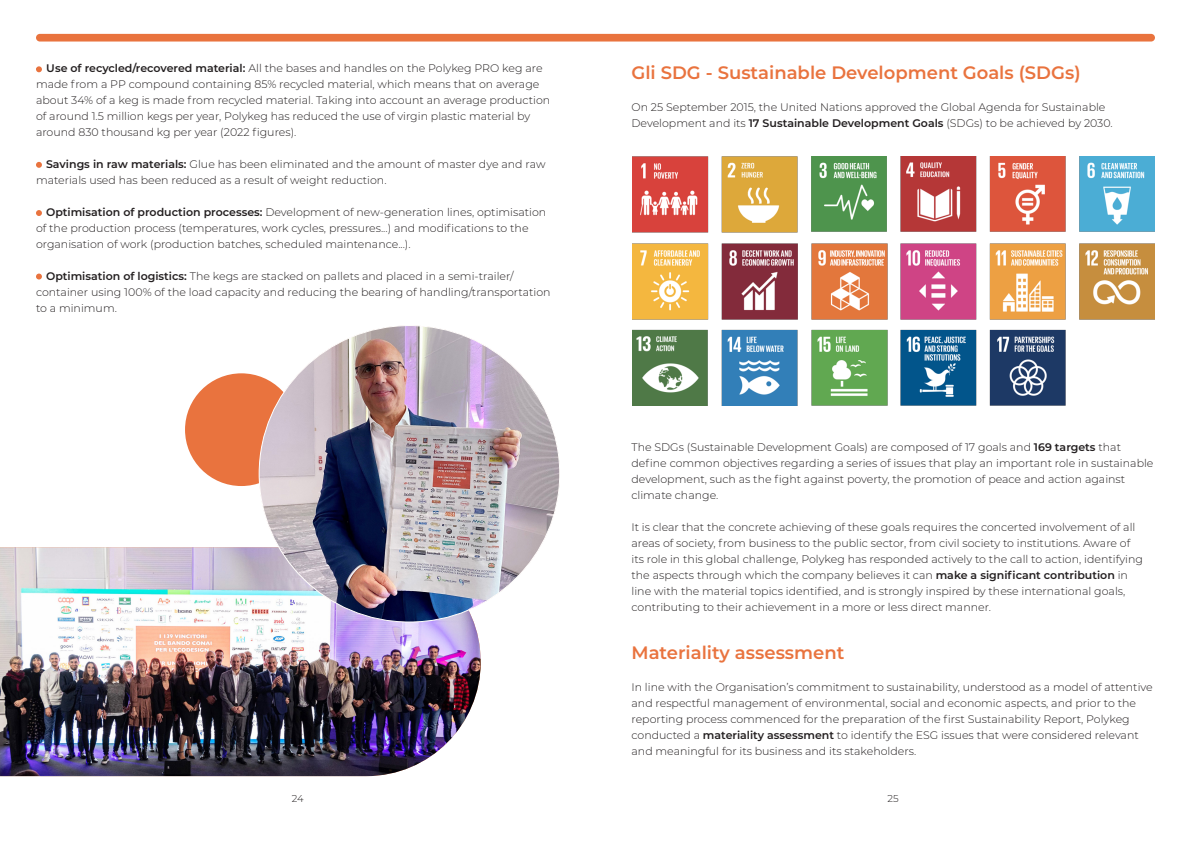
<style>
.page{position:relative;width:1191px;height:842px;background:#fff}
.page>*{position:absolute;margin:0;border:0;box-sizing:border-box;transform-origin:0 0}
.t1{font:600 18px "Montserrat";color:#e9733e}
.t2{font:300 11px/16px "Montserrat";color:#231f20}
.t3{font:300 10px "Montserrat";color:#231f20}
.s1{font-weight:600}
</style>
<div class="page">
<div style="left:36px;top:34px;width:1119px;height:8px;background:#e9733e;border-radius:4px"></div>
<img style="left:632px;top:156px;width:523px;height:250px">
<img style="left:0;top:547px;width:481px;height:229px">
<div style="left:185px;top:373px;width:113px;height:113px;background:#e9733e;border-radius:50%"></div>
<img style="left:259px;top:327px;width:301px;height:295px">
<svg style="left:36px;top:66px;width:6px;height:6px"></svg>
<svg style="left:36px;top:162px;width:6px;height:6px"></svg>
<svg style="left:36px;top:210px;width:6px;height:6px"></svg>
<svg style="left:36px;top:274px;width:6px;height:5px"></svg>
<p class="t2" style="left:36px;top:60px;width:516px"><span class="s1">- Use of recycled/recovered material:</span> All the bases and handles on the Polykeg PRO keg are made from a PP compound containing 85% recycled material, which means that on average about 34% of a keg is made from recycled material. Taking into account an average production of around 1.5 million kegs per year, Polykeg has reduced the use of virgin plastic material by around 830 thousand kg per year (2022 figures).</p>
<p class="t2" style="left:36px;top:156px;width:511px">- <span class="s1">Savings in raw materials:</span> Glue has been eliminated and the amount of master dye and raw materials used has been reduced as a result of weight reduction.</p>
<p class="t2" style="left:36px;top:204px;width:512px">- <span class="s1">Optimisation of production processes:</span> Development of new-generation lines, optimisation of the production process (temperatures, work cycles, pressures...) and modifications to the organisation of work (production batches, scheduled maintenance...).</p>
<p class="t2" style="left:36px;top:268px;width:516px">- <span class="s1">Optimisation of logistics:</span> The kegs are stacked on pallets and placed in a semi-trailer/ container using 100% of the load capacity and reducing the bearing of handling/transportation to a minimum.</p>
<p class="t3" style="left:292px;top:792px;width:13px">24</p>
<p class="t1" style="left:631px;top:60px;width:450px">Gli SDG - Sustainable Development Goals (SDGs)</p>
<p class="t2" style="left:631px;top:99px;width:483px">On 25 September 2015, the United Nations approved the Global Agenda for Sustainable<br>Development and its <span class="s1">17 Sustainable Development Goals</span> (SDGs) to be achieved by 2030.</p>
<p class="t2" style="left:631px;top:438px;width:523px">The SDGs (Sustainable Development Goals) are composed of 17 goals and <span class="s1">169 targets</span> that define common objectives regarding a series of issues that play an important role in sustainable development, such as the fight against poverty, the promotion of peace and action against climate change.</p>
<p class="t2" style="left:631px;top:518px;width:513px">It is clear that the concrete achieving of these goals requires the concerted involvement of all areas of society, from business to the public sector, from civil society to institutions. Aware of its role in this global challenge, Polykeg has responded actively to the call to action, identifying the aspects through which the company believes it can <span class="s1">make a significant contribution</span> in line with the material topics identified, and is strongly inspired by these international goals, contributing to their achievement in a more or less direct manner.</p>
<p class="t1" style="left:631px;top:639px;width:214px">Materiality assessment</p>
<p class="t2" style="left:631px;top:678px;width:523px">In line with the Organisation’s commitment to sustainability, understood as a model of attentive and respectful management of environmental, social and economic aspects, and prior to the reporting process commenced for the preparation of the first Sustainability Report, Polykeg conducted a <span class="s1">materiality assessment</span> to identify the ESG issues that were considered relevant and meaningful for its business and its stakeholders.</p>
<p class="t3" style="left:887px;top:792px;width:13px">25</p>
</div>
